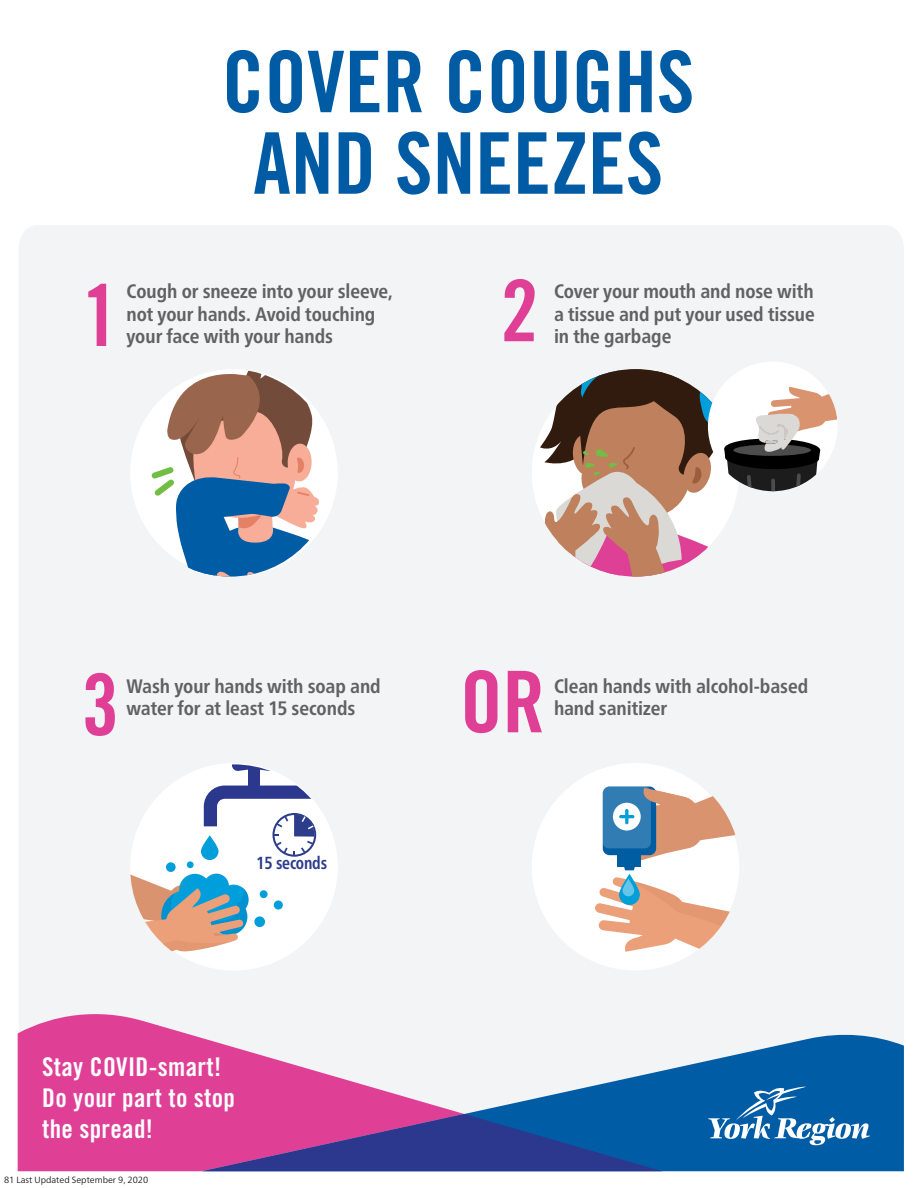
<style>
.page{position:relative;width:918px;height:1188px;background:#fff}
.page>*{position:absolute;margin:0;border:0;box-sizing:border-box;transform-origin:0 0}
.t1{font:85.05px/81.6px "Trade Gothic LT Pro Bd Cn 20";color:#005ba5;text-align:center}
.t2{font:85.05px "Trade Gothic LT Pro Bd Cn 20";color:#df4096}
.t3{font:25.8px/30.9px "Trade Gothic LT Pro Bd Cn 20";letter-spacing:.015em;color:#fff}
.t4{font:700 condensed 19.5px/22.5px "Frutiger Neue LT Pro";letter-spacing:-.005em;color:#606161}
.t5{font:700 condensed 17.55px "Frutiger Neue LT Pro";letter-spacing:-.01em;color:#2b3d8b;scale:.91 1}
.t6{font:300 9px "Frutiger Neue LT Pro";color:#000}
</style>
<div class="page">
<div style="left:19px;top:225px;width:885px;height:806px;background:#f2f4f6"></div>
<div style="left:130px;top:369px;width:208px;height:208px;background:#fff;border-radius:50%"></div>
<div style="left:532px;top:763px;width:207px;height:208px;background:#fff;border-radius:50%"></div>
<div style="left:130px;top:763px;width:208px;height:208px;background:#fff;border-radius:50%"></div>
<svg style="left:18px;top:1008px;width:446px;height:163px;fill:#df4096"></svg>
<svg style="left:202px;top:1031px;width:702px;height:140px"></svg>
<svg style="left:708px;top:1087px;width:162px;height:58px;background:#337db7"></svg>
<svg style="left:202px;top:1114px;width:460px;height:57px;background:#554295"></svg>
<svg style="left:147px;top:369px;width:187px;height:208px"></svg>
<svg style="left:532px;top:366px;width:306px;height:211px"></svg>
<div style="left:248px;top:769px;width:11px;height:22px;background:#2b388e"></div>
<svg style="left:232px;top:764px;width:43px;height:7px"></svg>
<svg style="left:130px;top:786px;width:191px;height:186px"></svg>
<svg style="left:595px;top:877px;width:145px;height:93px"></svg>
<div style="left:603px;top:786px;width:48px;height:62px;background:#327cb4;border-radius:6px"></div>
<svg style="left:619px;top:874px;width:21px;height:31px"></svg>
<svg style="left:623px;top:879px;width:11px;height:17px"></svg>
<svg style="left:613px;top:762px;width:127px;height:108px"></svg>
<h1 class="t1" style="left:222px;top:40px;width:474px">COVER COUGHS<br>AND SNEEZES</h1>
<h1 class="t2" style="left:82px;top:264px;width:39px">1</h1>
<h1 class="t2" style="left:501px;top:259px;width:39px">2</h1>
<p class="t4" style="left:126px;top:280px;width:268px">Cough or sneeze into your sleeve, not your hands. Avoid touching your face with your hands</p>
<p class="t4" style="left:554px;top:280px;width:262px;text-align:justify">Cover your mouth and nose with a tissue and put your used tissue in the garbage</p>
<h1 class="t2" style="left:82px;top:653px;width:39px">3</h1>
<h1 class="t2" style="left:460px;top:650px;width:87px">OR</h1>
<p class="t4" style="left:126px;top:674px;width:256px">Wash your hands with soap and water for at least 15 seconds</p>
<p class="t4" style="left:554px;top:674px;width:256px">Clean hands with alcohol-based hand sanitizer</p>
<p class="t5" style="left:257px;top:853px;width:79px">15 seconds</p>
<h2 class="t3" style="left:42px;top:1052px;width:194px">Stay COVID-smart!<br>Do your part to stop the spread!</h2>
<p class="t6" style="left:4px;top:1174px;width:146px">81 Last Updated September 9, 2020</p>
</div>
